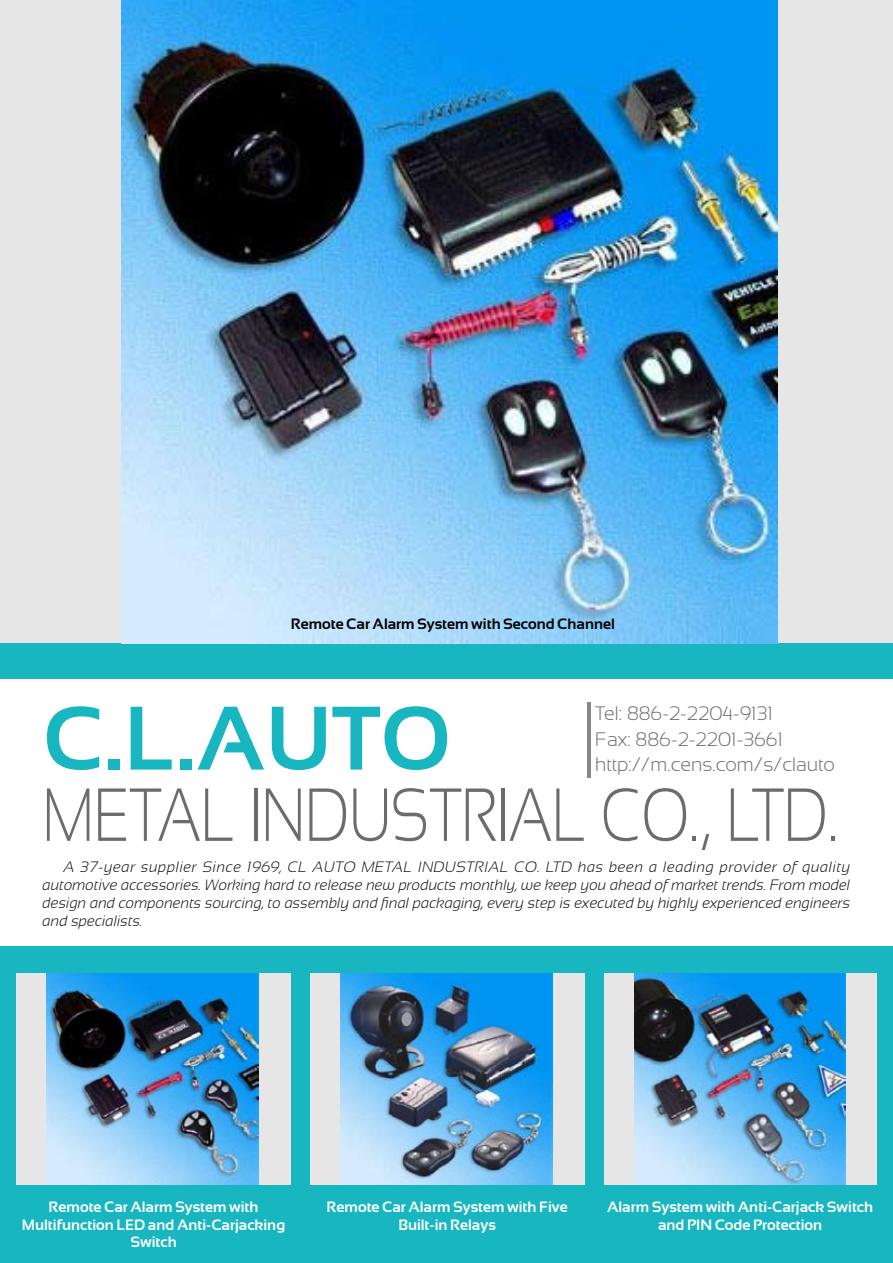
<style>
.page{position:relative;width:893px;height:1263px;background:#fff}
.page>*{position:absolute;margin:0;border:0;box-sizing:border-box;transform-origin:0 0}
.t1{font:700 90px "Sansation";color:#17b6c0}
.t2{font:300 75px "Sansation";color:#6d6c6c;scale:.8 1}
.t3{font:300 19.5px/25.5px "Sansation";color:#6d6c6c}
.t4{font:italic 300 15px/18px "Sansation";color:#000;text-align:justify}
.t5{font:700 15px/17.2px "Sansation";color:#fff;text-align:center}
.t6{font:700 15px "Sansation";color:#000}
</style>
<div class="page">
<div style="left:0;top:0;width:893px;height:643px;background:#e6e6e7"></div>
<div style="left:0;top:643px;width:893px;height:620px;background:#17b6c0"></div>
<div style="left:0;top:679px;width:893px;height:267px;background:#fff"></div>
<div style="left:17px;top:973px;width:274px;height:212px;background:#e6e6e7"></div>
<div style="left:310px;top:973px;width:274px;height:212px;background:#e6e6e7"></div>
<div style="left:604px;top:973px;width:272px;height:212px;background:#e6e6e7"></div>
<hr style="left:587px;top:702px;width:3px;height:76px;background:#86888a">
<img style="left:121px;top:0;width:656px;height:643px">
<img style="left:47px;top:973px;width:211px;height:212px">
<img style="left:341px;top:973px;width:211px;height:212px">
<img style="left:634px;top:973px;width:212px;height:212px">
<p class="t6" style="left:291px;top:616px;width:326px">Remote Car Alarm System with Second Channel</p>
<h3 class="t3" style="left:595px;top:701px;width:241px">Tel: 886-2-2204-9131<br>Fax: 886-2-2201-3661 http://m.cens.com/s/clauto</h3>
<h1 class="t1" style="left:43px;top:688px;width:410px">C.L.AUTO</h1>
<h2 class="t2" style="left:43px;top:774px;width:995px">METAL INDUSTRIAL CO., LTD.</h2>
<p class="t4" style="left:43px;top:858px;width:809px;text-indent:21px">A 37-year supplier Since 1969, CL AUTO METAL INDUSTRIAL CO. LTD has been a leading provider of quality automotive accessories. Working hard to release new products monthly, we keep you ahead of market trends. From model design and components sourcing, to assembly and final packaging, every step is executed by highly experienced engineers and specialists.</p>
<p class="t5" style="left:22px;top:1198px;width:265px">Remote Car Alarm System with<br>Multifunction LED and Anti-Carjacking<br>Switch</p>
<p class="t5" style="left:327px;top:1198px;width:243px">Remote Car Alarm System with Five<br>Built-in Relays</p>
<p class="t5" style="left:607px;top:1198px;width:268px">Alarm System with Anti-Carjack Switch and PIN Code Protection</p>
</div>
